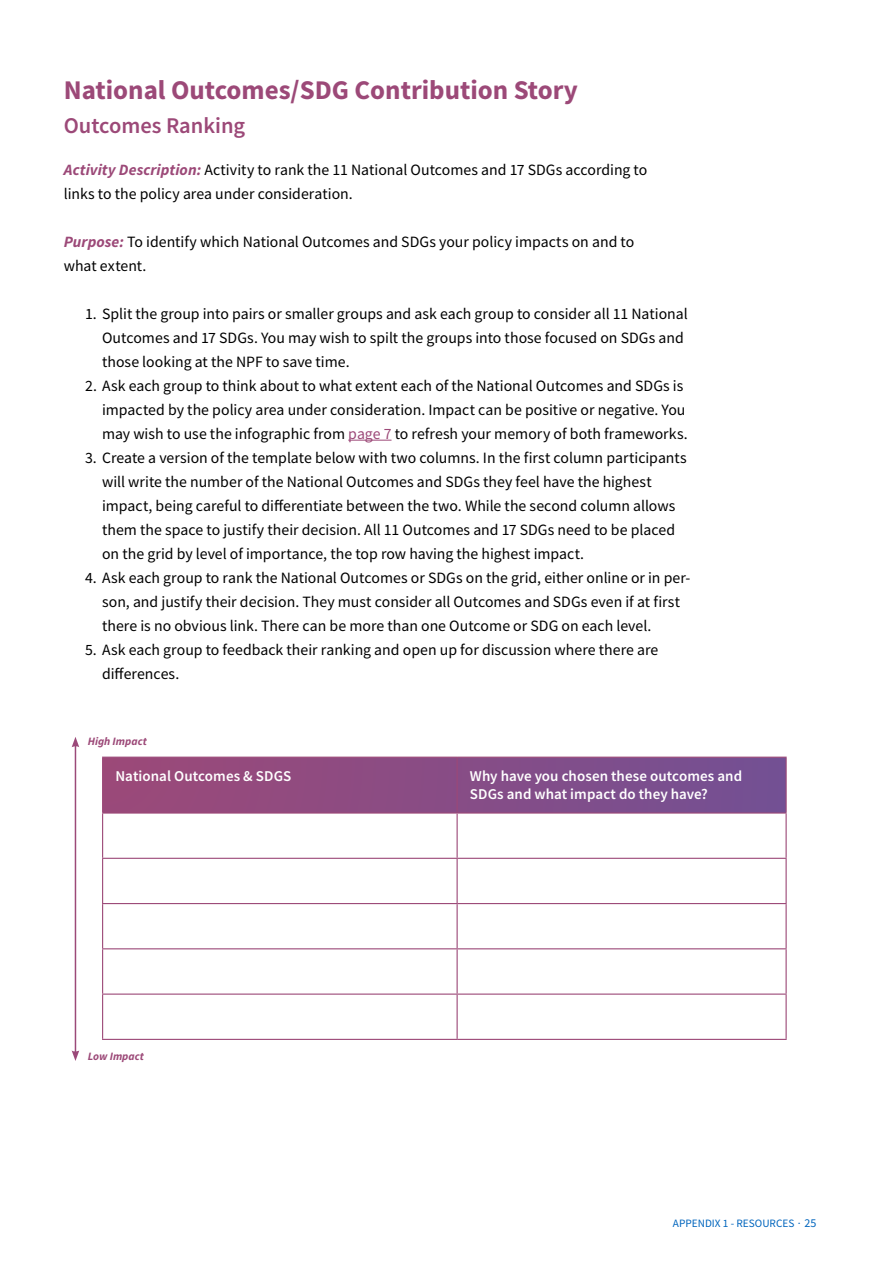
<style>
.page{position:relative;width:893px;height:1263px;background:#fff}
.page>*{position:absolute;margin:0;border:0;box-sizing:border-box;transform-origin:0 0}
.t1{font:700 27px "Source Sans Pro";color:#9c4978}
.t2{font:600 22.5px "Source Sans Pro";color:#9c4978}
.t3{font:15.75px/24px "Source Sans Pro";color:#000}
.t4{font:600 15px/18px "Source Sans Pro";letter-spacing:.005em;color:#fff}
.t5{font:11.25px "Source Sans Pro";color:#0065bd}
.t6{font:italic 700 11.25px "Source Sans Pro";color:#9c4978}
.s1{font-weight:700;font-style:italic;color:#9c4978}
.s2{color:#9c4978}
.s3{font-size:12px}
</style>
<div class="page">
<hr style="left:348px;top:440px;width:43px;height:1px;background:#9c4978">
<svg style="left:103px;top:758px;width:682px;height:54px;background:#874c85"></svg>
<hr style="left:102px;top:757px;width:355px;height:1px;background:#9c4978">
<hr style="left:102px;top:758px;width:1px;height:54px;background:#9c4978">
<hr style="left:457px;top:757px;width:330px;height:1px;background:#9c4978">
<hr style="left:457px;top:758px;width:1px;height:54px;background:#9c4978">
<hr style="left:785px;top:758px;width:2px;height:54px;background:#9c4978">
<hr style="left:102px;top:812px;width:355px;height:1px;background:#9c4978">
<hr style="left:457px;top:812px;width:330px;height:1px;background:#9c4978">
<hr style="left:102px;top:813px;width:1px;height:45px;background:#9c4978">
<hr style="left:457px;top:813px;width:1px;height:45px;background:#9c4978">
<hr style="left:785px;top:813px;width:2px;height:45px;background:#9c4978">
<hr style="left:102px;top:858px;width:355px;height:1px;background:#9c4978">
<hr style="left:102px;top:859px;width:1px;height:44px;background:#9c4978">
<hr style="left:457px;top:858px;width:330px;height:1px;background:#9c4978">
<hr style="left:457px;top:859px;width:1px;height:44px;background:#9c4978">
<hr style="left:785px;top:859px;width:2px;height:44px;background:#9c4978">
<hr style="left:102px;top:903px;width:355px;height:1px;background:#9c4978">
<hr style="left:102px;top:904px;width:1px;height:44px;background:#9c4978">
<hr style="left:457px;top:903px;width:330px;height:1px;background:#9c4978">
<hr style="left:457px;top:904px;width:1px;height:44px;background:#9c4978">
<hr style="left:785px;top:904px;width:2px;height:44px;background:#9c4978">
<hr style="left:102px;top:948px;width:355px;height:1px;background:#9c4978">
<hr style="left:102px;top:949px;width:1px;height:44px;background:#9c4978">
<hr style="left:457px;top:948px;width:330px;height:1px;background:#9c4978">
<hr style="left:457px;top:949px;width:1px;height:44px;background:#9c4978">
<hr style="left:785px;top:949px;width:2px;height:44px;background:#9c4978">
<hr style="left:102px;top:993px;width:355px;height:2px;background:#9c4978">
<hr style="left:102px;top:995px;width:1px;height:44px;background:#9c4978">
<hr style="left:457px;top:993px;width:330px;height:2px;background:#9c4978">
<hr style="left:457px;top:995px;width:1px;height:44px;background:#9c4978">
<hr style="left:785px;top:995px;width:2px;height:44px;background:#9c4978">
<hr style="left:102px;top:1039px;width:355px;height:1px;background:#9c4978">
<hr style="left:457px;top:1039px;width:330px;height:1px;background:#9c4978">
<svg style="left:72px;top:737px;width:7px;height:10px"></svg>
<svg style="left:72px;top:1050px;width:7px;height:11px"></svg>
<h1 class="t1" style="left:64px;top:72px;width:515px">National Outcomes/SDG Contribution Story</h1>
<h2 class="t2" style="left:64px;top:111px;width:183px">Outcomes Ranking</h2>
<p class="t3" style="left:64px;top:157px;width:585px"><span class="s1">Activity Description:</span> Activity to rank the 11 National Outcomes and 17 SDGs according to links to the policy area under consideration.</p>
<p class="t3" style="left:64px;top:229px;width:572px"><span class="s1">Purpose:</span> To identify which National Outcomes and SDGs your policy impacts on and to what extent.</p>
<p class="t3" style="left:102px;top:301px;width:587px;text-indent:-17px">1. Split the group into pairs or smaller groups and ask each group to consider all 11 National<br>Outcomes and 17 SDGs. You may wish to spilt the groups into those focused on SDGs and those looking at the NPF to save time.</p>
<p class="t3" style="left:102px;top:373px;width:587px;text-indent:-17px">2. Ask each group to think about to what extent each of the National Outcomes and SDGs is impacted by the policy area under consideration. Impact can be positive or negative. You may wish to use the infographic from <span class="s2">page 7</span> to refresh your memory of both frameworks.</p>
<p class="t3" style="left:102px;top:445px;width:586px;text-indent:-17px">3. Create a version of the template below with two columns. In the first column participants will write the number of the National Outcomes and SDGs they feel have the highest impact, being careful to differentiate between the two. While the second column allows them the space to justify their decision. All 11 Outcomes and 17 SDGs need to be placed on the grid by level of importance, the top row having the highest impact.</p>
<p class="t3" style="left:102px;top:565px;width:590px;text-indent:-17px">4. Ask each group to rank the National Outcomes or SDGs on the grid, either online or in per&shy;son, and justify their decision. They must consider all Outcomes and SDGs even if at first there is no obvious link. There can be more than one Outcome or SDG on each level.</p>
<p class="t3" style="left:102px;top:637px;width:558px;text-indent:-17px">5. Ask each group to feedback their ranking and open up for discussion where there are differences.</p>
<p class="t6" style="left:88px;top:734px;width:60px">High Impact</p>
<p class="t4" style="left:115px;top:767px;width:177px">National Outcomes &amp; SDGS</p>
<p class="t4" style="left:470px;top:767px;width:274px">Why have you chosen these outcomes and<br>SDGs and what impact do they have?</p>
<p class="t6" style="left:88px;top:1048px;width:58px">Low Impact</p>
<p class="t5" style="left:673px;top:1216px;width:145px">APPENDIX 1 - RESOURCES ∙ <span class="s3">25</span></p>
</div>
